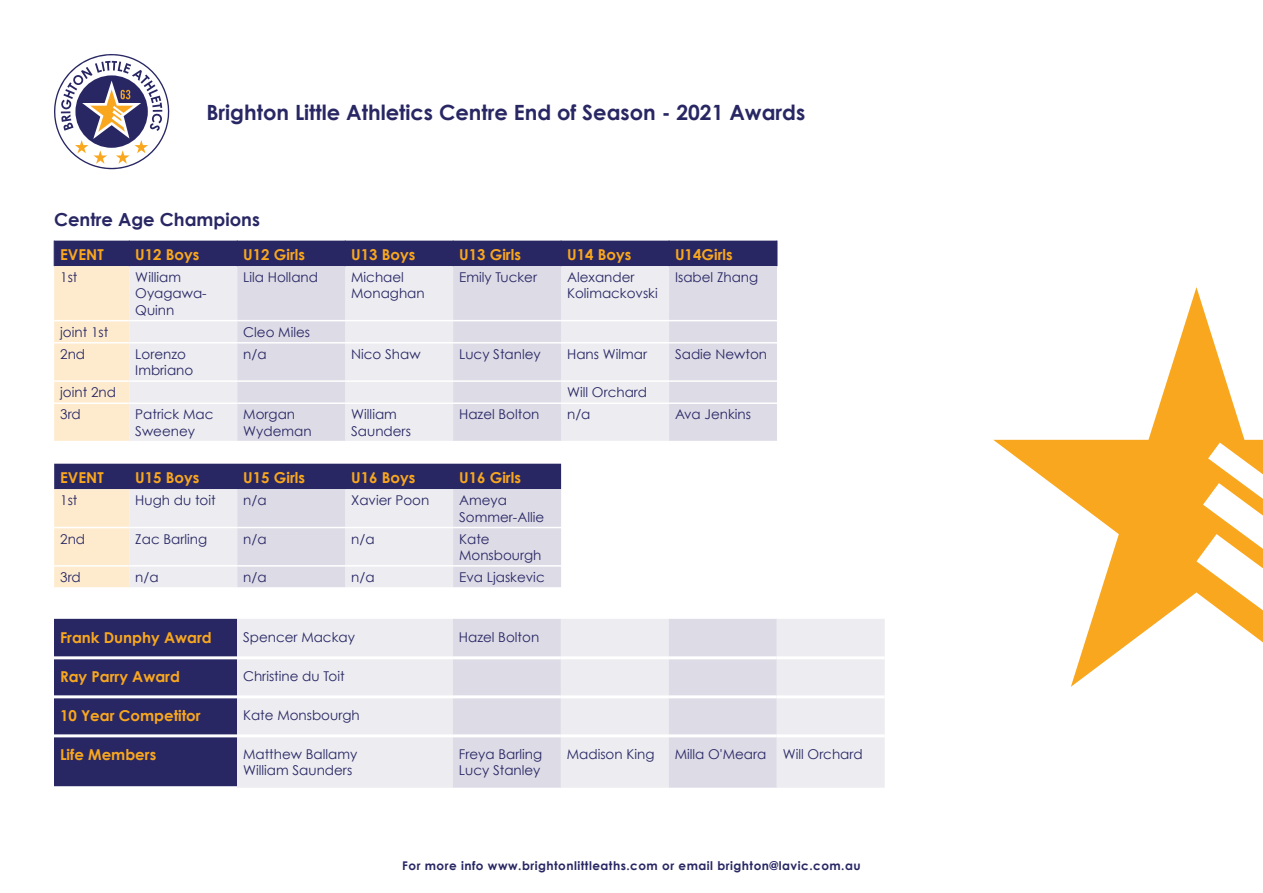
<style>
.page{position:relative;width:1263px;height:893px;background:#fff}
.page>*{position:absolute;margin:0;border:0;box-sizing:border-box;transform-origin:0 0}
.t1{font:700 21px "Century Gothic";color:#282764}
.t2{font:700 18px "Century Gothic";color:#282764}
.t3{font:700 15px "Century Gothic";color:#f9a71e}
.t4{font:13.5px/16.2px "Century Gothic";color:#282764}
.t5{font:700 12px "Century Gothic";letter-spacing:.04em;color:#282764}
</style>
<div class="page">
<svg style="left:54px;top:54px;width:116px;height:116px"></svg>
<div style="left:130px;top:241px;width:647px;height:25px;background:#282764"></div>
<svg style="left:130px;top:266px;width:107px;height:321px;background:#dddde6"></svg>
<svg style="left:237px;top:266px;width:540px;height:321px"></svg>
<svg style="left:54px;top:241px;width:76px;height:346px;background:#decfc0"></svg>
<svg style="left:237px;top:241px;width:1px;height:25px"></svg>
<svg style="left:345px;top:241px;width:1px;height:25px"></svg>
<svg style="left:453px;top:241px;width:1px;height:25px"></svg>
<svg style="left:561px;top:241px;width:1px;height:25px"></svg>
<svg style="left:669px;top:241px;width:1px;height:25px"></svg>
<svg style="left:777px;top:241px;width:1px;height:25px"></svg>
<hr style="left:54px;top:320px;width:75px;height:1px;background:#fff">
<hr style="left:129px;top:320px;width:108px;height:1px;background:#fff">
<hr style="left:237px;top:320px;width:108px;height:1px;background:#fff">
<hr style="left:345px;top:320px;width:108px;height:1px;background:#fff">
<hr style="left:453px;top:320px;width:108px;height:1px;background:#fff">
<hr style="left:561px;top:320px;width:108px;height:1px;background:#fff">
<hr style="left:669px;top:320px;width:108px;height:1px;background:#fff">
<hr style="left:54px;top:342px;width:75px;height:2px;background:#fff">
<hr style="left:129px;top:342px;width:108px;height:2px;background:#fff">
<hr style="left:237px;top:342px;width:108px;height:2px;background:#fff">
<hr style="left:345px;top:342px;width:108px;height:2px;background:#fff">
<hr style="left:453px;top:342px;width:108px;height:2px;background:#fff">
<hr style="left:561px;top:342px;width:108px;height:2px;background:#fff">
<hr style="left:669px;top:342px;width:108px;height:2px;background:#fff">
<hr style="left:54px;top:380px;width:75px;height:2px;background:#fff">
<hr style="left:129px;top:380px;width:108px;height:2px;background:#fff">
<hr style="left:237px;top:380px;width:108px;height:2px;background:#fff">
<hr style="left:345px;top:380px;width:108px;height:2px;background:#fff">
<hr style="left:453px;top:380px;width:108px;height:2px;background:#fff">
<hr style="left:561px;top:380px;width:108px;height:2px;background:#fff">
<hr style="left:669px;top:380px;width:108px;height:2px;background:#fff">
<hr style="left:54px;top:402px;width:75px;height:2px;background:#fff">
<hr style="left:129px;top:402px;width:108px;height:2px;background:#fff">
<hr style="left:237px;top:402px;width:108px;height:2px;background:#fff">
<hr style="left:345px;top:402px;width:108px;height:2px;background:#fff">
<hr style="left:453px;top:402px;width:108px;height:2px;background:#fff">
<hr style="left:561px;top:402px;width:108px;height:2px;background:#fff">
<hr style="left:669px;top:402px;width:108px;height:2px;background:#fff">
<hr style="left:54px;top:441px;width:75px;height:1px;background:#fff">
<hr style="left:129px;top:441px;width:108px;height:1px;background:#fff">
<hr style="left:237px;top:441px;width:108px;height:1px;background:#fff">
<hr style="left:345px;top:441px;width:108px;height:1px;background:#fff">
<hr style="left:453px;top:441px;width:108px;height:1px;background:#fff">
<hr style="left:561px;top:441px;width:108px;height:1px;background:#fff">
<hr style="left:669px;top:441px;width:108px;height:1px;background:#fff">
<hr style="left:54px;top:527px;width:75px;height:1px;background:#fff">
<hr style="left:129px;top:527px;width:108px;height:1px;background:#fff">
<hr style="left:237px;top:527px;width:108px;height:1px;background:#fff">
<hr style="left:345px;top:527px;width:108px;height:1px;background:#fff">
<hr style="left:453px;top:527px;width:108px;height:1px;background:#fff">
<hr style="left:54px;top:565px;width:75px;height:2px;background:#fff">
<hr style="left:129px;top:565px;width:108px;height:2px;background:#fff">
<hr style="left:237px;top:565px;width:108px;height:2px;background:#fff">
<hr style="left:345px;top:565px;width:108px;height:2px;background:#fff">
<hr style="left:453px;top:565px;width:108px;height:2px;background:#fff">
<div style="left:54px;top:619px;width:183px;height:167px;background:#282764"></div>
<div style="left:237px;top:619px;width:648px;height:169px;background:#ececf1"></div>
<svg style="left:453px;top:619px;width:324px;height:169px;background:#e2e0e9"></svg>
<hr style="left:54px;top:656px;width:183px;height:3px;background:#fff">
<hr style="left:237px;top:656px;width:216px;height:3px;background:#fff">
<hr style="left:453px;top:656px;width:108px;height:3px;background:#fff">
<hr style="left:561px;top:656px;width:108px;height:3px;background:#fff">
<hr style="left:669px;top:656px;width:108px;height:3px;background:#fff">
<hr style="left:777px;top:656px;width:108px;height:3px;background:#fff">
<hr style="left:54px;top:695px;width:183px;height:3px;background:#fff">
<hr style="left:237px;top:695px;width:216px;height:3px;background:#fff">
<hr style="left:453px;top:695px;width:108px;height:3px;background:#fff">
<hr style="left:561px;top:695px;width:108px;height:3px;background:#fff">
<hr style="left:669px;top:695px;width:108px;height:3px;background:#fff">
<hr style="left:777px;top:695px;width:108px;height:3px;background:#fff">
<hr style="left:54px;top:734px;width:183px;height:3px;background:#fff">
<hr style="left:237px;top:734px;width:216px;height:3px;background:#fff">
<hr style="left:453px;top:734px;width:108px;height:3px;background:#fff">
<hr style="left:561px;top:734px;width:108px;height:3px;background:#fff">
<hr style="left:669px;top:734px;width:108px;height:3px;background:#fff">
<hr style="left:777px;top:734px;width:108px;height:3px;background:#fff">
<svg style="left:993px;top:287px;width:270px;height:400px"></svg>
<h1 class="t1" style="left:206px;top:99px;width:600px">Brighton Little Athletics Centre End of Season - 2021 Awards</h1>
<p class="t2" style="left:54px;top:208px;width:207px">Centre Age Champions</p>
<p class="t3" style="left:60px;top:245px;width:45px">EVENT</p>
<p class="t3" style="left:135px;top:245px;width:66px">U12 Boys</p>
<p class="t3" style="left:243px;top:245px;width:63px">U12 Girls</p>
<p class="t3" style="left:351px;top:245px;width:66px">U13 Boys</p>
<p class="t3" style="left:459px;top:245px;width:63px">U13 Girls</p>
<p class="t3" style="left:567px;top:245px;width:66px">U14 Boys</p>
<p class="t3" style="left:675px;top:245px;width:59px">U14Girls</p>
<p class="t4" style="left:60px;top:269px;width:19px">1st</p>
<p class="t4" style="left:135px;top:269px;width:73px">William<br>Oyagawa-<br>Quinn</p>
<p class="t4" style="left:243px;top:269px;width:76px">Lila Holland</p>
<p class="t4" style="left:351px;top:269px;width:75px">Michael<br>Monaghan</p>
<p class="t4" style="left:459px;top:269px;width:79px">Emily Tucker</p>
<p class="t4" style="left:567px;top:269px;width:92px">Alexander<br>Kolimackovski</p>
<p class="t4" style="left:675px;top:269px;width:85px">Isabel Zhang</p>
<p class="t4" style="left:60px;top:324px;width:50px">joint 1st</p>
<p class="t4" style="left:243px;top:324px;width:68px">Cleo Miles</p>
<p class="t4" style="left:60px;top:346px;width:26px">2nd</p>
<p class="t4" style="left:135px;top:346px;width:59px">Lorenzo<br>Imbriano</p>
<p class="t4" style="left:243px;top:346px;width:25px">n/a</p>
<p class="t4" style="left:351px;top:346px;width:71px">Nico Shaw</p>
<p class="t4" style="left:459px;top:346px;width:83px">Lucy Stanley</p>
<p class="t4" style="left:567px;top:346px;width:82px">Hans Wilmar</p>
<p class="t4" style="left:675px;top:346px;width:94px">Sadie Newton</p>
<p class="t4" style="left:60px;top:384px;width:57px">joint 2nd</p>
<p class="t4" style="left:567px;top:384px;width:82px">Will Orchard</p>
<p class="t4" style="left:60px;top:406px;width:22px">3rd</p>
<p class="t4" style="left:135px;top:406px;width:80px">Patrick Mac<br>Sweeney</p>
<p class="t4" style="left:243px;top:406px;width:70px">Morgan<br>Wydeman</p>
<p class="t4" style="left:351px;top:406px;width:61px">William<br>Saunders</p>
<p class="t4" style="left:459px;top:406px;width:82px">Hazel Bolton</p>
<p class="t4" style="left:567px;top:406px;width:25px">n/a</p>
<p class="t4" style="left:675px;top:406px;width:77px">Ava Jenkins</p>
<p class="t3" style="left:60px;top:468px;width:45px">EVENT</p>
<p class="t3" style="left:135px;top:468px;width:66px">U15 Boys</p>
<p class="t3" style="left:243px;top:468px;width:63px">U15 Girls</p>
<p class="t3" style="left:351px;top:468px;width:66px">U16 Boys</p>
<p class="t3" style="left:459px;top:468px;width:63px">U16 Girls</p>
<p class="t4" style="left:60px;top:492px;width:19px">1st</p>
<p class="t4" style="left:135px;top:492px;width:82px">Hugh du toit</p>
<p class="t4" style="left:243px;top:492px;width:25px">n/a</p>
<p class="t4" style="left:351px;top:492px;width:80px">Xavier Poon</p>
<p class="t4" style="left:459px;top:492px;width:87px">Ameya<br>Sommer-Allie</p>
<p class="t4" style="left:60px;top:530px;width:26px">2nd</p>
<p class="t4" style="left:135px;top:530px;width:73px">Zac Barling</p>
<p class="t4" style="left:243px;top:530px;width:25px">n/a</p>
<p class="t4" style="left:351px;top:530px;width:25px">n/a</p>
<p class="t4" style="left:459px;top:530px;width:84px">Kate<br>Monsbourgh</p>
<p class="t4" style="left:60px;top:569px;width:22px">3rd</p>
<p class="t4" style="left:135px;top:569px;width:25px">n/a</p>
<p class="t4" style="left:243px;top:569px;width:25px">n/a</p>
<p class="t4" style="left:351px;top:569px;width:25px">n/a</p>
<p class="t4" style="left:459px;top:569px;width:87px">Eva Ljaskevic</p>
<p class="t3" style="left:60px;top:628px;width:153px">Frank Dunphy Award</p>
<p class="t4" style="left:243px;top:628px;width:113px">Spencer Mackay</p>
<p class="t4" style="left:459px;top:628px;width:82px">Hazel Bolton</p>
<p class="t3" style="left:60px;top:667px;width:122px">Ray Parry Award</p>
<p class="t4" style="left:243px;top:668px;width:103px">Christine du Toit</p>
<p class="t3" style="left:60px;top:706px;width:142px">10 Year Competitor</p>
<p class="t4" style="left:243px;top:707px;width:118px">Kate Monsbourgh</p>
<p class="t3" style="left:60px;top:745px;width:98px">Life Members</p>
<p class="t4" style="left:243px;top:746px;width:116px">Matthew Ballamy</p>
<p class="t4" style="left:243px;top:762px;width:111px">William Saunders</p>
<p class="t4" style="left:459px;top:746px;width:85px">Freya Barling</p>
<p class="t4" style="left:459px;top:762px;width:83px">Lucy Stanley</p>
<p class="t4" style="left:567px;top:746px;width:89px">Madison King</p>
<p class="t4" style="left:675px;top:746px;width:93px">Milla O'Meara</p>
<p class="t4" style="left:783px;top:746px;width:82px">Will Orchard</p>
<p class="t5" style="left:402px;top:859px;width:460px">For more info www.brightonlittleaths.com or email brighton@lavic.com.au</p>
</div>
